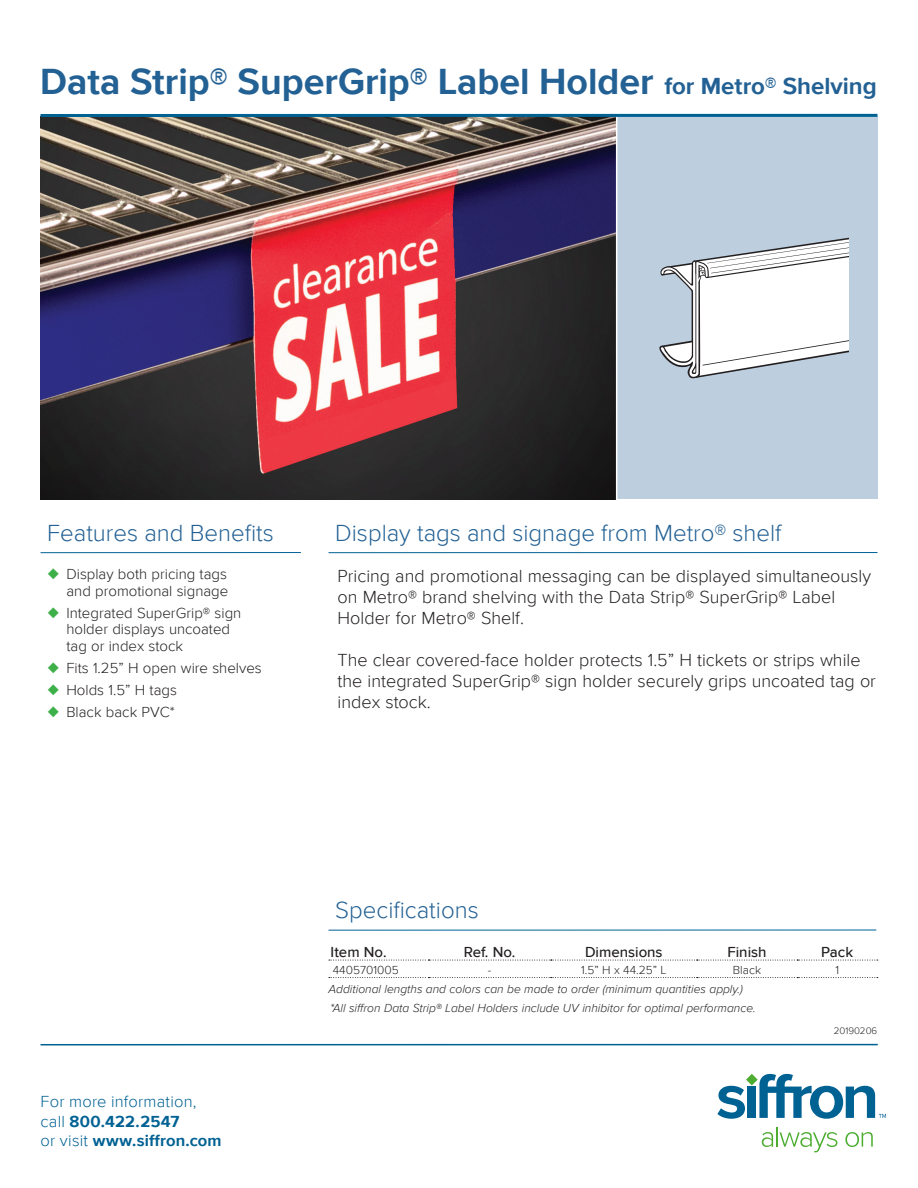
<style>
.page{position:relative;width:918px;height:1188px;background:#fff}
.page>*{position:absolute;margin:0;border:0;box-sizing:border-box;transform-origin:0 0}
.t1{font:700 37.5px "Proxima Nova";color:#236194}
.t2{font:300 24px "Proxima Nova";color:#236194}
.t3{font:300 18px/21px "Proxima Nova";color:#231f20}
.t4{font:300 16.5px/19.8px "Proxima Nova";letter-spacing:.01em;color:#006193}
.t5{font:700 16.5px "Proxima Nova";letter-spacing:.01em;color:#006193}
.t6{font:300 15px/16.5px "Proxima Nova";color:#231f20;text-align:right}
.t7{font:500 15px "Proxima Nova";color:#231f20}
.t8{font:italic 300 12px "Proxima Nova";color:#231f20}
.t9{font:300 12px "Proxima Nova";color:#231f20}
.t10{font:300 9.75px "Proxima Nova";color:#231f20}
.s1{font-size:24px}
.s2{color:#3eb049}
.s3{font-weight:700}
.s4{font-weight:300}
</style>
<div class="page">
<div style="left:617px;top:117px;width:261px;height:382px;background:#bdcfdf"></div>
<img style="left:40px;top:117px;width:576px;height:382px">
<hr style="left:41px;top:114px;width:837px;height:3px;background:#006193">
<hr style="left:41px;top:552px;width:260px;height:1px;background:#006193">
<hr style="left:329px;top:552px;width:548px;height:1px;background:#006193">
<hr style="left:329px;top:930px;width:547px;height:1px;background:#006193">
<hr style="left:40px;top:1044px;width:838px;height:1px;background:#006193">
<svg style="left:762px;top:1127px;width:75px;height:25px"></svg>
<svg style="left:845px;top:1132px;width:28px;height:15px"></svg>
<svg style="left:717px;top:1074px;width:169px;height:45px"></svg>
<svg style="left:329px;top:960px;width:549px;height:1px"></svg>
<svg style="left:329px;top:977px;width:549px;height:1px"></svg>
<svg style="left:659px;top:237px;width:190px;height:141px"></svg>
<p class="t1" style="left:40px;top:60px;width:838px">Data Strip® SuperGrip® Label Holder <span class="s1">for Metro® Shelving</span></p>
<p class="t2" style="left:47px;top:519px;width:228px">Features and Benefits</p>
<p class="t2" style="left:335px;top:519px;width:448px">Display tags and signage from Metro® shelf</p>
<p class="t6" style="left:48px;top:567px;width:182px"><span class="s2">◆</span> Display both pricing tags and promotional signage</p>
<p class="t6" style="left:66px;top:605px;width:176px;text-align:left;text-indent:-19px"><span class="s2">◆</span> Integrated SuperGrip® sign holder displays uncoated tag or index stock</p>
<p class="t6" style="left:48px;top:660px;width:216px"><span class="s2">◆</span> Fits 1.25” H open wire shelves</p>
<p class="t6" style="left:48px;top:682px;width:131px"><span class="s2">◆</span> Holds 1.5” H tags</p>
<p class="t6" style="left:48px;top:704px;width:129px"><span class="s2">◆</span> Black back PVC*</p>
<p class="t3" style="left:338px;top:566px;width:535px">Pricing and promotional messaging can be displayed simultaneously on Metro® brand shelving with the Data Strip® SuperGrip® Label<br>Holder for Metro® Shelf.</p>
<p class="t3" style="left:338px;top:650px;width:540px">The clear covered-face holder protects 1.5” H tickets or strips while the integrated SuperGrip® sign holder securely grips uncoated tag or index stock.</p>
<p class="t4" style="left:41px;top:1092px;width:158px">For more information, call <span class="s3">800.422.2547</span></p>
<p class="t5" style="left:41px;top:1131px;width:183px"><span class="s4">or visit</span> www.siffron.com</p>
<p class="t2" style="left:335px;top:897px;width:145px">Specifications</p>
<p class="t7" style="left:331px;top:944px;width:58px">Item No.</p>
<p class="t7" style="left:464px;top:944px;width:53px">Ref. No.</p>
<p class="t7" style="left:585px;top:944px;width:79px">Dimensions</p>
<p class="t7" style="left:727px;top:944px;width:41px">Finish</p>
<p class="t7" style="left:821px;top:944px;width:33px">Pack</p>
<p class="t9" style="left:333px;top:963px;width:67px">4405701005</p>
<p class="t9" style="left:488px;top:963px;width:5px">-</p>
<p class="t9" style="left:581px;top:963px;width:87px">1.5” H x 44.25” L</p>
<p class="t9" style="left:733px;top:963px;width:30px">Black</p>
<p class="t9" style="left:835px;top:963px;width:5px">1</p>
<p class="t8" style="left:328px;top:982px;width:416px">Additional lengths and colors can be made to order (minimum quantities apply.)</p>
<p class="t8" style="left:330px;top:1002px;width:427px">*All siffron Data Strip® Label Holders include UV inhibitor for optimal performance.</p>
<p class="t10" style="left:834px;top:1025px;width:45px">20190206</p>
</div>
